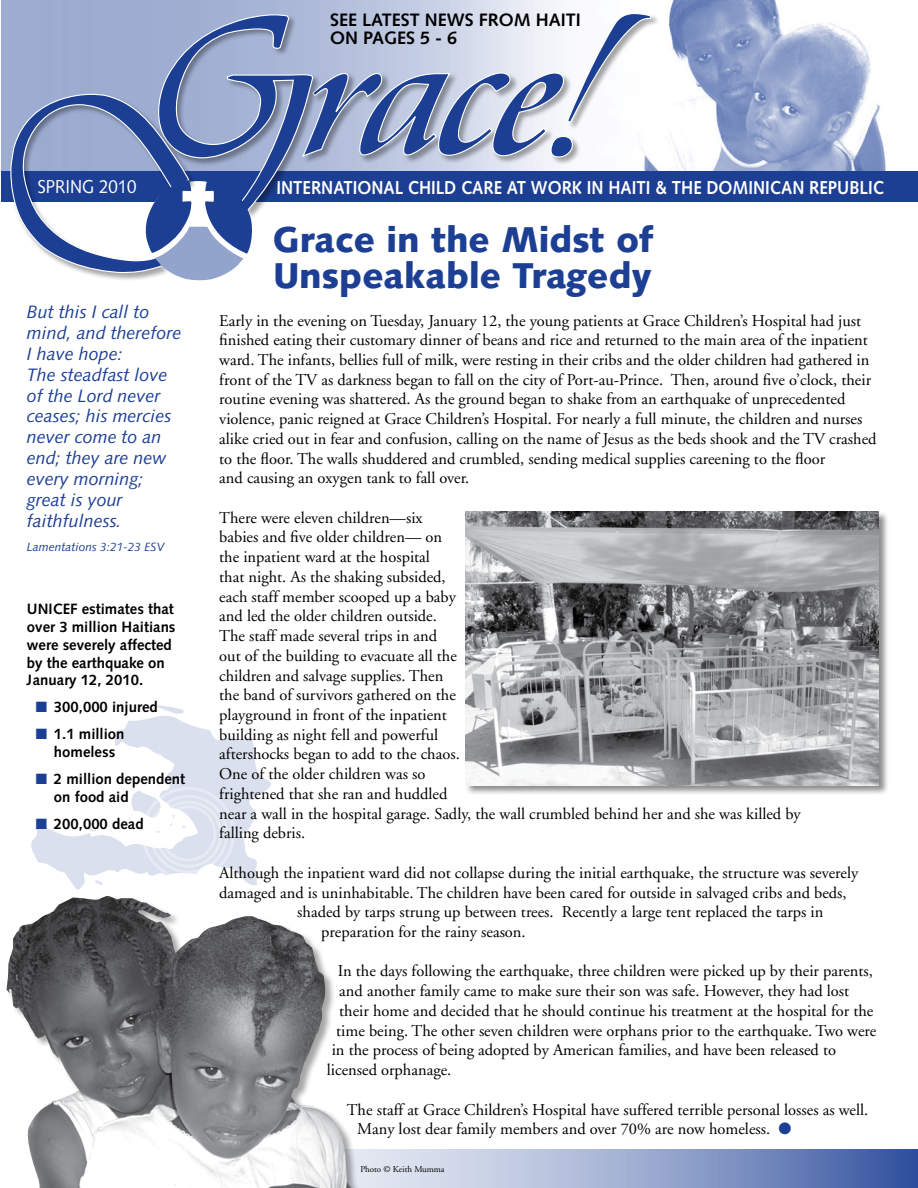
<style>
.page{position:relative;width:918px;height:1188px;background:#fff}
.page>*{position:absolute;margin:0;border:0;box-sizing:border-box;transform-origin:0 0}
.t1{font:900 35.85px/35.8px "Syntax";color:#1c3f94}
.t2{font:700 18.75px "Syntax";color:#fff;scale:.9 1}
.t3{font:18.75px "Syntax";color:#fff;scale:.9 1}
.t4{font:italic 18px/21px "Syntax";color:#1c3f94}
.t5{font:700 18px/18px "Syntax";color:#000}
.t6{font:16.5px/19.8px "Adobe Garamond";color:#000}
.t7{font:700 15px/18px "Syntax";color:#000}
.t8{font:italic 12px "Syntax";color:#1c3f94}
.t9{font:9px "Adobe Garamond";color:#000}
.s1{color:#1c3f94}
</style>
<div class="page">
<svg style="left:386px;top:1150px;width:532px;height:38px;background:#93a3cc"></svg>
<img style="left:1px;top:0;width:885px;height:171px">
<div style="left:1px;top:171px;width:917px;height:31px;background:#1c3f94"></div>
<div style="left:550px;top:12px;width:116px;height:161px;background:#fff"></div>
<svg style="left:9px;top:12px;width:643px;height:269px"></svg>
<div style="left:465px;top:511px;width:430px;height:292px;background:#000;opacity:.45"></div>
<img style="left:465px;top:512px;width:414px;height:273px">
<svg style="left:31px;top:716px;width:240px;height:174px"></svg>
<svg style="left:86px;top:823px;width:9px;height:10px"></svg>
<svg style="left:95px;top:879px;width:8px;height:6px"></svg>
<svg style="left:130px;top:791px;width:31px;height:28px"></svg>
<svg style="left:158px;top:705px;width:26px;height:9px"></svg>
<svg style="left:170px;top:815px;width:4px;height:11px"></svg>
<div style="left:160px;top:805px;width:56px;height:57px;border:3px solid #fff;border-radius:50%"></div>
<div style="left:155px;top:801px;width:67px;height:67px;border:3px solid #fff;border-radius:50%"></div>
<div style="left:149px;top:795px;width:79px;height:79px;border:3px solid #fff;border-radius:50%"></div>
<div style="left:142px;top:787px;width:93px;height:93px;border:3px solid #fff;border-radius:50%"></div>
<div style="left:6px;top:895px;width:380px;height:293px;background:#000;opacity:.35"></div>
<img style="left:6px;top:896px;width:346px;height:292px">
<p class="t5" style="left:330px;top:11px;width:252px">SEE LATEST NEWS FROM HAITI<br>ON PAGES 5 - 6</p>
<p class="t3" style="left:37px;top:175px;width:112px">SPRING 2010</p>
<p class="t2" style="left:276px;top:177px;width:676px">INTERNATIONAL CHILD CARE AT WORK IN HAITI &amp; THE DOMINICAN REPUBLIC</p>
<h1 class="t1" style="left:273px;top:221px;width:382px">Grace in the Midst of<br>Unspeakable Tragedy</h1>
<p class="t4" style="left:27px;top:301px;width:156px">But this I call to mind, and therefore<br>I have hope:<br>The steadfast love of the Lord never ceases; his mercies never come to an end; they are new every morning; great is your faithfulness.</p>
<p class="t8" style="left:27px;top:540px;width:139px">Lamentations 3:21-23 ESV</p>
<p class="t7" style="left:27px;top:600px;width:150px">UNICEF estimates that over 3 million Haitians were severely affected by the earthquake on<br>January 12, 2010.</p>
<p class="t7" style="left:36px;top:698px;width:123px"><span class="s1">■</span> 300,000 injured</p>
<p class="t7" style="left:36px;top:725px;width:90px;text-align:center"><span class="s1">■</span> 1.1 million homeless</p>
<p class="t7" style="left:54px;top:770px;width:133px;text-indent:-18px"><span class="s1">■</span> 2 million dependent on food aid</p>
<p class="t7" style="left:36px;top:815px;width:109px"><span class="s1">■</span> 200,000 dead</p>
<p class="t6" style="left:219px;top:311px;width:659px">Early in the evening on Tuesday, January 12, the young patients at Grace Children’s Hospital had just finished eating their customary dinner of beans and rice and returned to the main area of the inpatient ward. The infants, bellies full of milk, were resting in their cribs and the older children had gathered in front of the TV as darkness began to fall on the city of Port-au-Prince. Then, around five o’clock, their routine evening was shattered. As the ground began to shake from an earthquake of unprecedented violence, panic reigned at Grace Children’s Hospital. For nearly a full minute, the children and nurses alike cried out in fear and confusion, calling on the name of Jesus as the beds shook and the TV crashed to the floor. The walls shuddered and crumbled, sending medical supplies careening to the floor<br>and causing an oxygen tank to fall over.</p>
<p class="t6" style="left:219px;top:508px;width:583px">There were eleven children—six<br>babies and five older children— on<br>the inpatient ward at the hospital<br>that night. As the shaking subsided,<br>each staff member scooped up a baby<br>and led the older children outside.<br>The staff made several trips in and<br>out of the building to evacuate all the<br>children and salvage supplies. Then<br>the band of survivors gathered on the<br>playground in front of the inpatient<br>building as night fell and powerful<br>aftershocks began to add to the chaos.<br>One of the older children was so<br>frightened that she ran and huddled<br>near a wall in the hospital garage. Sadly, the wall crumbled behind her and she was killed by falling debris.</p>
<p class="t6" style="left:219px;top:863px;width:640px">Although the inpatient ward did not collapse during the initial earthquake, the structure was severely</p>
<p class="t6" style="left:219px;top:883px;width:629px">damaged and is uninhabitable. The children have been cared for outside in salvaged cribs and beds,</p>
<p class="t6" style="left:297px;top:903px;width:528px">shaded by tarps strung up between trees. Recently a large tent replaced the tarps in</p>
<p class="t6" style="left:321px;top:922px;width:206px">preparation for the rainy season.</p>
<p class="t6" style="left:338px;top:962px;width:537px">In the days following the earthquake, three children were picked up by their parents,</p>
<p class="t6" style="left:339px;top:981px;width:511px">and another family came to make sure their son was safe. However, they had lost</p>
<p class="t6" style="left:339px;top:1001px;width:536px">their home and decided that he should continue his treatment at the hospital for the</p>
<p class="t6" style="left:336px;top:1021px;width:542px">time being. The other seven children were orphans prior to the earthquake. Two were</p>
<p class="t6" style="left:332px;top:1041px;width:506px">in the process of being adopted by American families, and have been released to</p>
<p class="t6" style="left:327px;top:1060px;width:126px">licensed orphanage.</p>
<p class="t6" style="left:357px;top:1100px;width:513px;text-indent:-11px">The staff at Grace Children’s Hospital have suffered terrible personal losses as well.<br>Many lost dear family members and over 70% are now homeless. <span class="s1">●</span></p>
<p class="t9" style="left:360px;top:1164px;width:86px">Photo © Keith Mumma</p>
</div>
